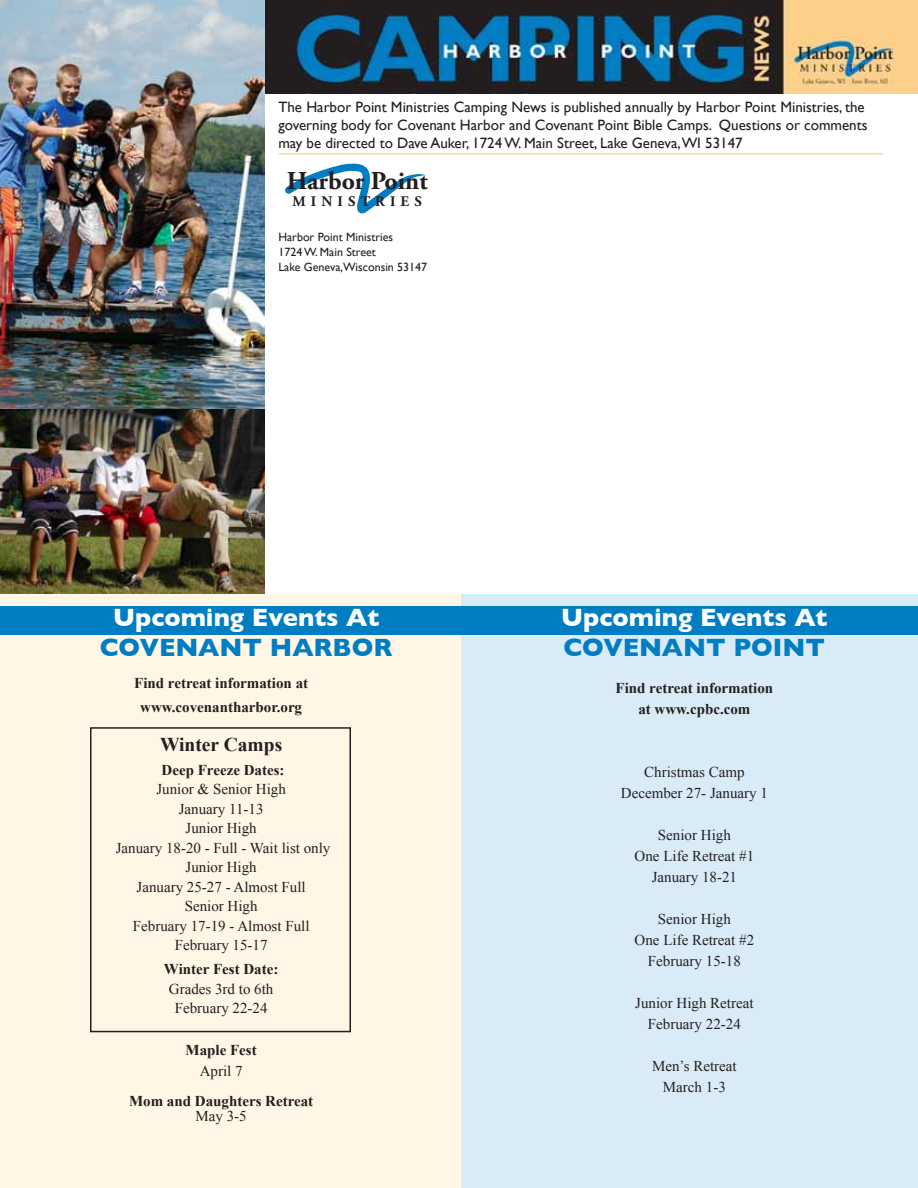
<style>
.page{position:relative;width:918px;height:1188px;background:#fff}
.page>*{position:absolute;margin:0;border:0;box-sizing:border-box;transform-origin:0 0}
.t1{font:700 25.65px "Adobe Garamond Pro";color:#231f20}
.t2{font:700 25.5px "Gill Sans";color:#fff}
.t3{font:700 25.5px "Gill Sans";color:#007dc3}
.t4{font:700 19.5px "Times New Roman";color:#231f20}
.t5{font:15px/19.5px "Times New Roman";color:#231f20;text-align:center}
.t6{font:15px/18px "Gill Sans";color:#231f20}
.t7{font:700 15px/21px "Times New Roman";color:#231f20;text-align:center}
.t8{font:700 14.7px "Adobe Garamond Pro";letter-spacing:.35em;color:#231f20}
.t9{font:12px/15px "Gill Sans";color:#231f20}
</style>
<div class="page">
<img style="left:0;top:0;width:265px;height:594px">
<div style="left:461px;top:594px;width:457px;height:594px;background:#d9ebf6"></div>
<div style="left:0;top:594px;width:461px;height:594px;background:#fff6e5"></div>
<div style="left:0;top:606px;width:918px;height:28px;background:#007dc3"></div>
<img style="left:265px;top:0;width:653px;height:94px">
<svg style="left:285px;top:163px;width:141px;height:51px"></svg>
<hr style="left:278px;top:153px;width:605px;height:1px;background:#ffdb96">
<div style="left:90px;top:727px;width:261px;height:305px;border:2px solid #231f20"></div>
<p class="t6" style="left:278px;top:97px;width:591px">The Harbor Point Ministries Camping News is published annually by Harbor Point Ministries, the governing body for Covenant Harbor and Covenant Point Bible Camps. Questions or comments may be directed to Dave Auker, 1724 W. Main Street, Lake Geneva,WI 53147</p>
<h1 class="t1" style="left:287px;top:166px;width:142px">Harbor Point</h1>
<p class="t8" style="left:293px;top:193px;width:131px">MINISTRIES</p>
<p class="t9" style="left:278px;top:229px;width:150px">Harbor Point Ministries<br>1724 W. Main Street<br>Lake Geneva,Wisconsin 53147</p>
<h2 class="t2" style="left:113px;top:602px;width:268px">Upcoming Events At</h2>
<h2 class="t3" style="left:100px;top:632px;width:294px">COVENANT HARBOR</h2>
<p class="t7" style="left:134px;top:670px;width:176px;line-height:24px">Find retreat information at www.covenantharbor.org</p>
<h3 class="t4" style="left:160px;top:731px;width:124px">Winter Camps</h3>
<p class="t7" style="left:162px;top:759px;width:125px">Deep Freeze Dates:</p>
<p class="t5" style="left:116px;top:779px;width:216px">Junior &amp; Senior High<br>January 11-13<br>Junior High<br>January 18-20 - Full - Wait list only<br>Junior High<br>January 25-27 - Almost Full<br>Senior High<br>February 17-19 - Almost Full<br>February 15-17</p>
<p class="t7" style="left:164px;top:958px;width:116px">Winter Fest Date:</p>
<p class="t5" style="left:169px;top:979px;width:106px">Grades 3rd to 6th<br>February 22-24</p>
<p class="t7" style="left:186px;top:1039px;width:73px">Maple Fest</p>
<p class="t5" style="left:200px;top:1061px;width:44px">April 7</p>
<p class="t7" style="left:129px;top:1090px;width:186px">Mom and Daughters Retreat</p>
<p class="t5" style="left:196px;top:1106px;width:53px">May 3-5</p>
<h2 class="t2" style="left:561px;top:602px;width:268px">Upcoming Events At</h2>
<h2 class="t3" style="left:564px;top:632px;width:263px">COVENANT POINT</h2>
<p class="t7" style="left:616px;top:677px;width:159px">Find retreat information at www.cpbc.com</p>
<p class="t5" style="left:621px;top:761px;width:149px;line-height:21px">Christmas Camp<br>December 27- January 1</p>
<p class="t5" style="left:635px;top:824px;width:121px;line-height:21px">Senior High<br>One Life Retreat #1<br>January 18-21</p>
<p class="t5" style="left:635px;top:908px;width:121px;line-height:21px">Senior High<br>One Life Retreat #2<br>February 15-18</p>
<p class="t5" style="left:635px;top:992px;width:120px;line-height:21px">Junior High Retreat<br>February 22-24</p>
<p class="t5" style="left:652px;top:1055px;width:86px;line-height:21px">Men’s Retreat<br>March 1-3</p>
</div>
